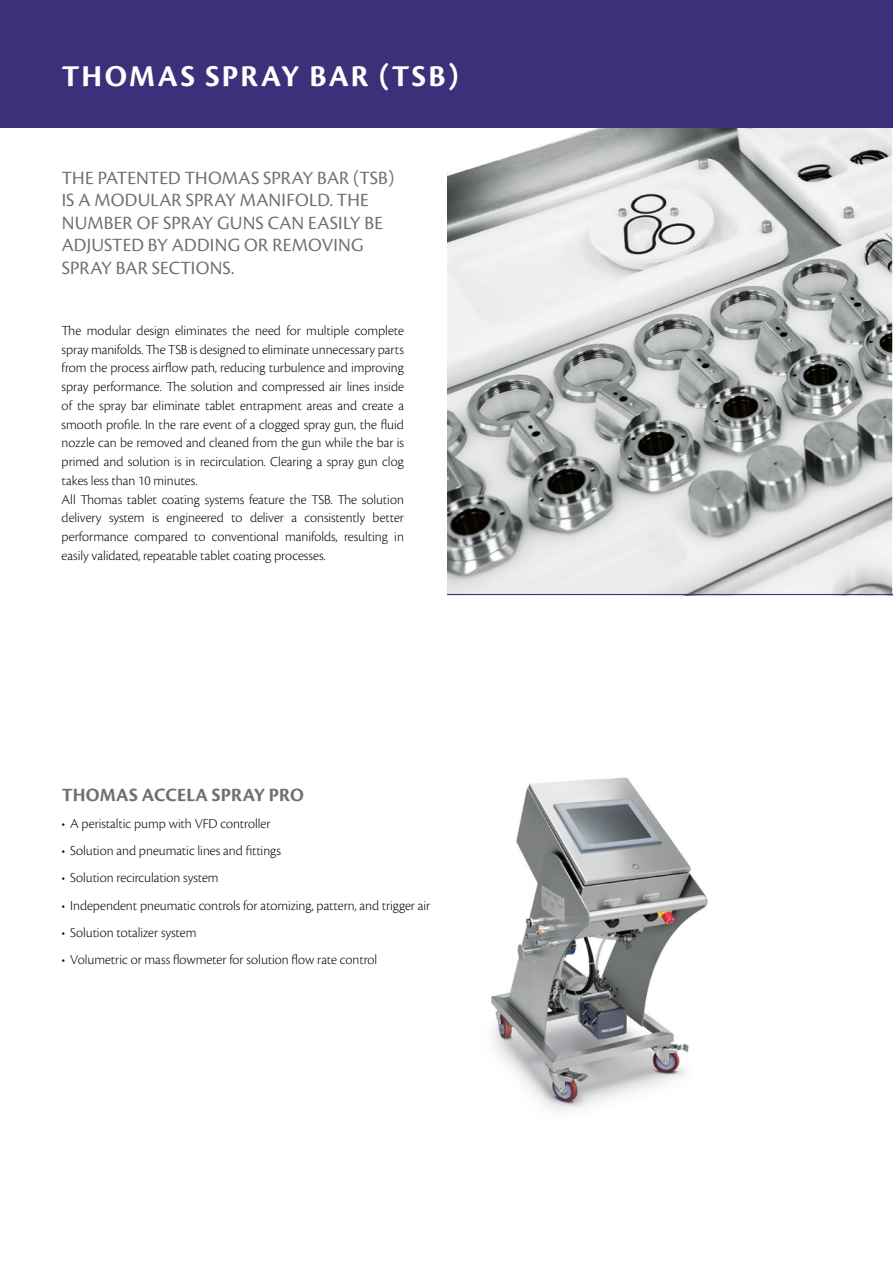
<style>
.page{position:relative;width:893px;height:1263px;background:#fff}
.page>*{position:absolute;margin:0;border:0;box-sizing:border-box;transform-origin:0 0}
.t1{font:31.5px "Cronos Pro Bold Subh";letter-spacing:.07em;color:#fff}
.t2{font:19.5px/22.5px "Cronos Pro Subh";letter-spacing:.01em;color:#6f7070}
.t3{font:19.5px "Cronos Pro Bold Subh";letter-spacing:.005em;color:#6f7070}
.t4{font:14.25px/18.8px "Cronos Pro Lt Subh";color:#000}
</style>
<div class="page">
<img style="left:447px;top:128px;width:445px;height:466px">
<img style="left:491px;top:777px;width:217px;height:334px">
<div style="left:0;top:0;width:893px;height:128px;background:#3c307a"></div>
<hr style="left:447px;top:594px;width:446px;height:1px;background:#3c307a">
<h1 class="t1" style="left:62px;top:58px;width:398px">THOMAS SPRAY BAR (TSB)</h1>
<h2 class="t2" style="left:62px;top:166px;width:334px">THE PATENTED THOMAS SPRAY BAR (TSB)<br>IS A MODULAR SPRAY MANIFOLD. THE<br>NUMBER OF SPRAY GUNS CAN EASILY BE<br>ADJUSTED BY ADDING OR REMOVING<br>SPRAY BAR SECTIONS.</h2>
<p class="t4" style="left:62px;top:321px;width:344px">The modular design eliminates the need for multiple complete spray manifolds. The TSB is designed to eliminate unnecessary parts from the process airflow path, reducing turbulence and improving spray performance. The solution and compressed air lines inside of the spray bar eliminate tablet entrapment areas and create a smooth profile. In the rare event of a clogged spray gun, the fluid nozzle can be removed and cleaned from the gun while the bar is primed and solution is in recirculation. Clearing a spray gun clog takes less than 10 minutes.<br>All Thomas tablet coating systems feature the TSB. The solution delivery system is engineered to deliver a consistently better performance compared to conventional manifolds, resulting in easily validated, repeatable tablet coating processes.</p>
<h2 class="t3" style="left:62px;top:783px;width:244px">THOMAS ACCELA SPRAY PRO</h2>
<p class="t4" style="left:62px;top:814px;width:210px">• A peristaltic pump with VFD controller</p>
<p class="t4" style="left:62px;top:841px;width:221px">• Solution and pneumatic lines and fittings</p>
<p class="t4" style="left:62px;top:868px;width:158px">• Solution recirculation system</p>
<p class="t4" style="left:62px;top:896px;width:370px">• Independent pneumatic controls for atomizing, pattern, and trigger air</p>
<p class="t4" style="left:62px;top:923px;width:136px">• Solution totalizer system</p>
<p class="t4" style="left:62px;top:950px;width:317px">• Volumetric or mass flowmeter for solution flow rate control</p>
</div>
